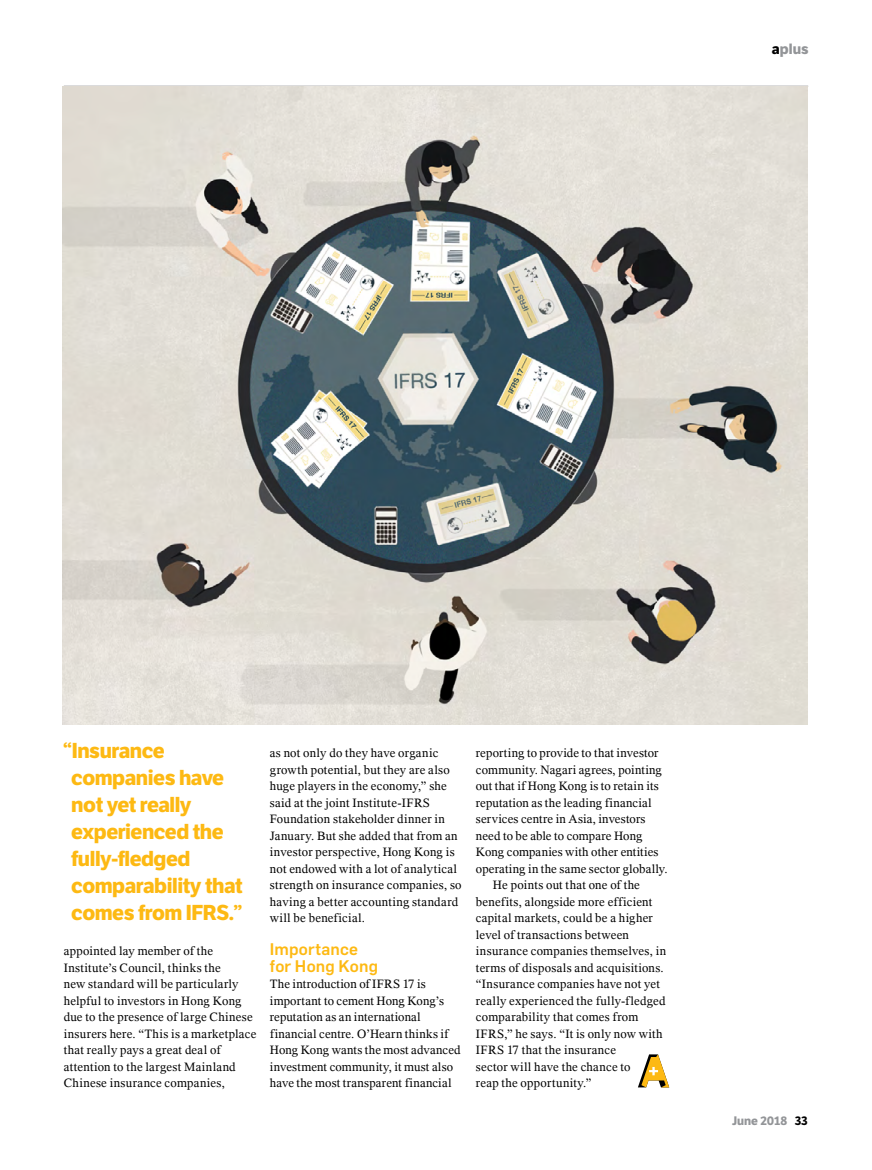
<style>
.page{position:relative;width:872px;height:1170px;background:#fff}
.page>*{position:absolute;margin:0;border:0;box-sizing:border-box;transform-origin:0 0}
.t1{font:700 21px/27px "LFT Etica";letter-spacing:-.02em;color:#fdb913}
.t2{font:500 16.5px/16.5px "Flama";letter-spacing:.01em;color:#fdb913}
.t3{font:700 14.55px "LFT Etica";color:#939598}
.t4{font:12.75px/16.5px "Thorndale";letter-spacing:.02em;color:#000}
.t5{font:700 12px "LFT Etica";color:#939598}
.s1{color:#000}
</style>
<div class="page">
<hr style="left:64px;top:86px;width:744px;height:1px;background:#939598">
<img style="left:63px;top:86px;width:744px;height:638px">
<svg style="left:638px;top:1054px;width:31px;height:33px"></svg>
<p class="t3" style="left:772px;top:40px;width:38px"><span class="s1">a</span>plus</p>
<h1 class="t1" style="left:71px;top:736px;width:173px;text-indent:-8px">“Insurance companies have not yet really experienced the fully-fledged comparability that comes from IFRS.”</h1>
<p class="t4" style="left:64px;top:942px;width:194px">appointed lay member of the<br>Institute’s Council, thinks the<br>new standard will be particularly helpful to investors in Hong Kong due to the presence of large Chinese insurers here. “This is a marketplace that really pays a great deal of attention to the largest Mainland<br>Chinese insurance companies,</p>
<p class="t4" style="left:270px;top:744px;width:193px">as not only do they have organic growth potential, but they are also huge players in the economy,” she said at the joint Institute-IFRS Foundation stakeholder dinner in January. But she added that from an investor perspective, Hong Kong is not endowed with a lot of analytical strength on insurance companies, so having a better accounting standard will be beneficial.</p>
<p class="t2" style="left:270px;top:939px;width:110px">Importance for Hong Kong</p>
<p class="t4" style="left:270px;top:975px;width:192px">The introduction of IFRS 17 is important to cement Hong Kong’s reputation as an international financial centre. O’Hearn thinks if Hong Kong wants the most advanced investment community, it must also have the most transparent financial</p>
<p class="t4" style="left:476px;top:744px;width:184px">reporting to provide to that investor</p>
<p class="t4" style="left:476px;top:761px;width:188px">community. Nagari agrees, pointing</p>
<p class="t4" style="left:476px;top:777px;width:184px">out that if Hong Kong is to retain its</p>
<p class="t4" style="left:476px;top:794px;width:177px">reputation as the leading financial</p>
<p class="t4" style="left:476px;top:810px;width:171px">services centre in Asia, investors</p>
<p class="t4" style="left:476px;top:827px;width:168px">need to be able to compare Hong</p>
<p class="t4" style="left:476px;top:843px;width:184px">Kong companies with other entities</p>
<p class="t4" style="left:476px;top:860px;width:193px">operating in the same sector globally.</p>
<p class="t4" style="left:493px;top:876px;width:148px">He points out that one of the</p>
<p class="t4" style="left:476px;top:893px;width:178px">benefits, alongside more efficient</p>
<p class="t4" style="left:476px;top:909px;width:178px">capital markets, could be a higher</p>
<p class="t4" style="left:476px;top:926px;width:155px">level of transactions between</p>
<p class="t4" style="left:476px;top:942px;width:192px">insurance companies themselves, in</p>
<p class="t4" style="left:476px;top:959px;width:189px">terms of disposals and acquisitions.</p>
<p class="t4" style="left:476px;top:975px;width:185px">“Insurance companies have not yet</p>
<p class="t4" style="left:476px;top:992px;width:191px">really experienced the fully-fledged</p>
<p class="t4" style="left:476px;top:1008px;width:164px">comparability that comes from</p>
<p class="t4" style="left:476px;top:1025px;width:188px">IFRS,” he says. “It is only now with</p>
<p class="t4" style="left:476px;top:1041px;width:142px">IFRS 17 that the insurance</p>
<p class="t4" style="left:476px;top:1058px;width:156px">sector will have the chance to</p>
<p class="t4" style="left:476px;top:1074px;width:117px">reap the opportunity.”</p>
<p class="t5" style="left:732px;top:1113px;width:77px">June 2018 <span class="s1">33</span></p>
</div>
